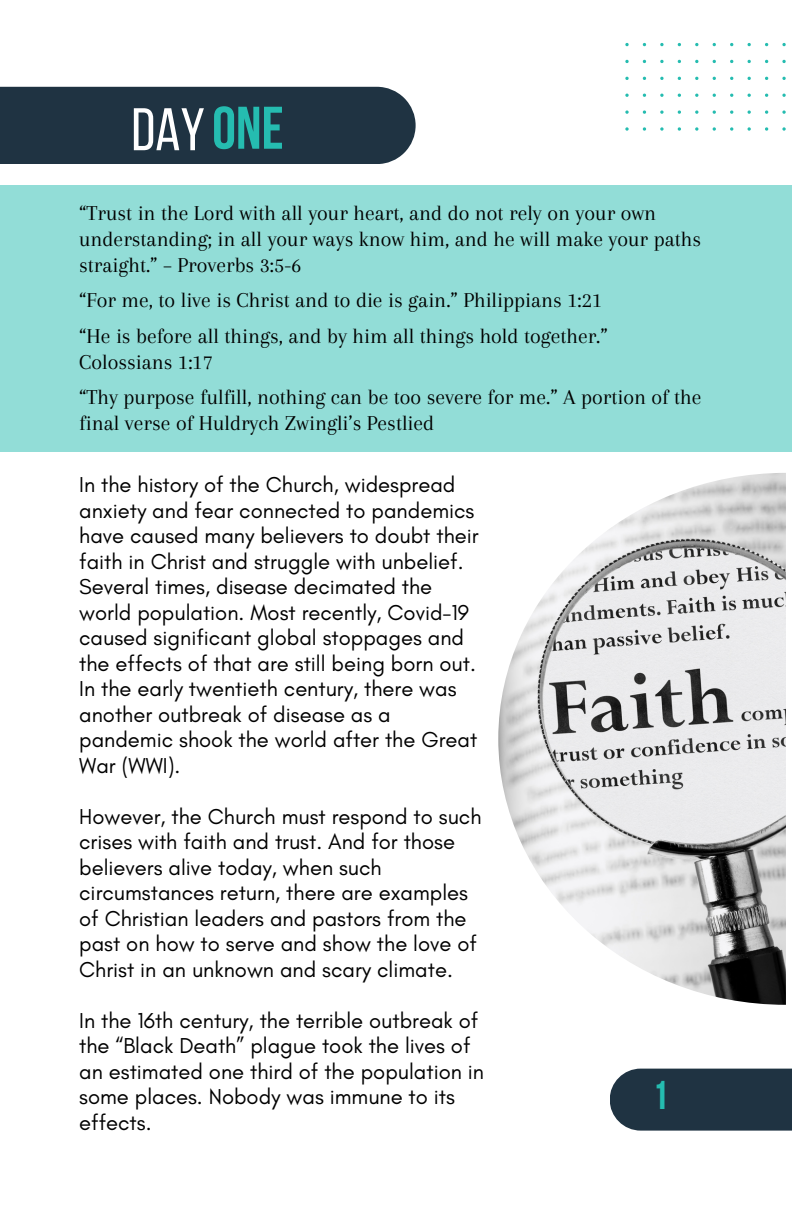
<style>
.page{position:relative;width:792px;height:1224px;background:#fff}
.page>*{position:absolute;margin:0;border:0;box-sizing:border-box;transform-origin:0 0}
.t1{font:60px "Bebas Neue";color:#fff}
.t2{font:700 40px "Bebas Neue";color:#25bcb0}
.t3{font:22px/25.4px "Glacial Indifference";color:#000}
.t4{font:22px/26px "Arapey";color:#000}
.s1{font-weight:700;color:#25bcb0}
</style>
<div class="page">
<div style="left:0;top:185px;width:792px;height:267px;background:#92ddd7"></div>
<div style="left:0;top:87px;width:416px;height:77px;background:#1f3342"></div>
<svg style="left:625px;top:43px;width:161px;height:88px"></svg>
<div style="left:610px;top:1069px;width:182px;height:62px;background:#1f3342"></div>
<img style="left:498px;top:473px;width:288px;height:532px">
<h2 class="t1" style="left:131px;top:105px;width:154px">DAY <span class="s1">ONE</span></h2>
<p class="t4" style="left:79px;top:200px;width:623px">“Trust in the Lord with all your heart, and do not rely on your own understanding; in all your ways know him, and he will make your paths straight.” – Proverbs 3:5-6</p>
<p class="t4" style="left:79px;top:287px;width:525px">“For me, to live is Christ and to die is gain.” Philippians 1:21</p>
<p class="t4" style="left:79px;top:323px;width:530px">“He is before all things, and by him all things hold together.”<br>Colossians 1:17</p>
<p class="t4" style="left:79px;top:384px;width:624px">“Thy purpose fulfill, nothing can be too severe for me.” A portion of the final verse of Huldrych Zwingli’s Pestlied</p>
<p class="t3" style="left:79px;top:472px;width:401px">In the history of the Church, widespread anxiety and fear connected to pandemics have caused many believers to doubt their faith in Christ and struggle with unbelief.<br>Several times, disease decimated the world population. Most recently, Covid-19 caused significant global stoppages and the effects of that are still being born out.<br>In the early twentieth century, there was another outbreak of disease as a pandemic shook the world after the Great War (WWI).</p>
<p class="t3" style="left:79px;top:803px;width:404px">However, the Church must respond to such crises with faith and trust. And for those believers alive today, when such circumstances return, there are examples of Christian leaders and pastors from the past on how to serve and show the love of Christ in an unknown and scary climate.</p>
<p class="t3" style="left:79px;top:1007px;width:406px">In the 16th century, the terrible outbreak of the “Black Death” plague took the lives of an estimated one third of the population in some places. Nobody was immune to its effects.</p>
<p class="t2" style="left:652px;top:1079px;width:17px">1</p>
</div>
